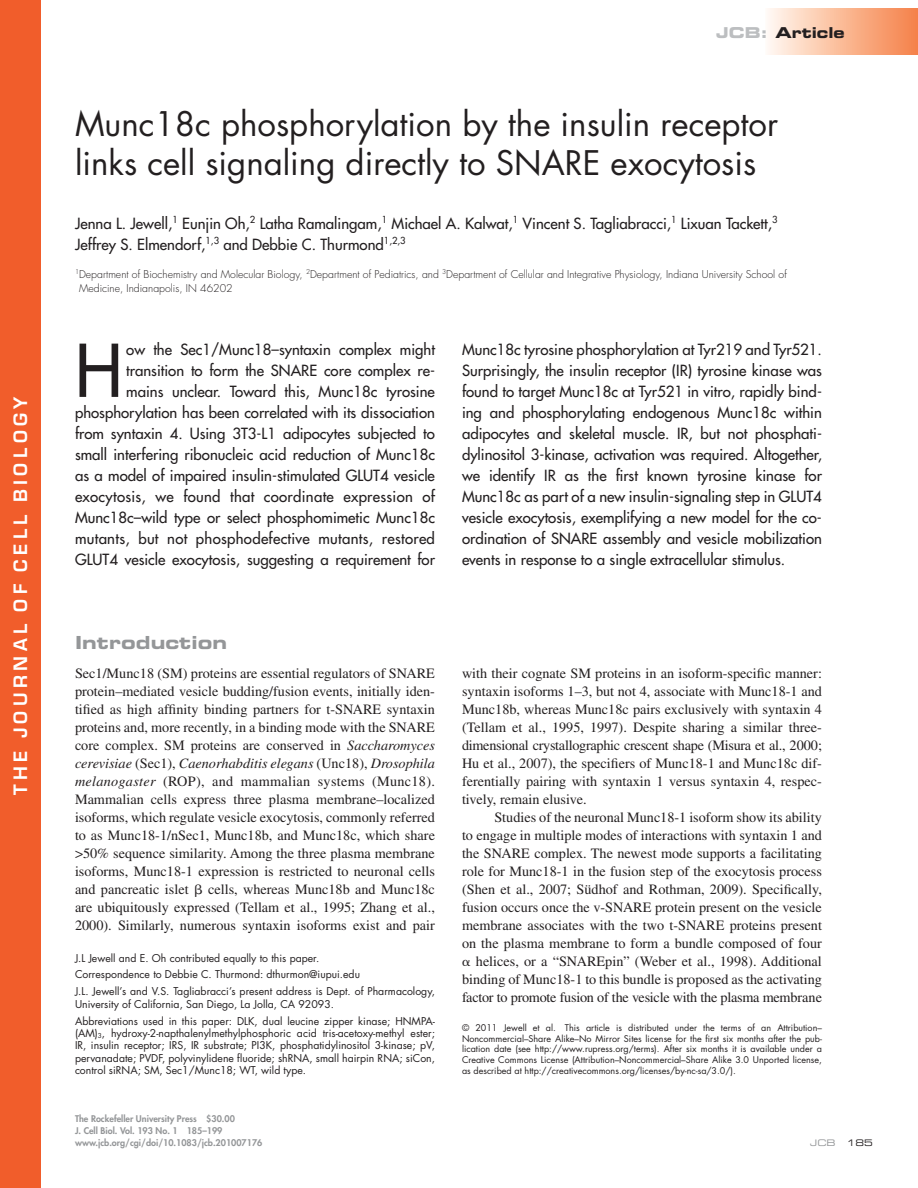
<style>
.page{position:relative;width:918px;height:1188px;background:#fff}
.page>*{position:absolute;margin:0;border:0;box-sizing:border-box;transform-origin:0 0}
.t1{font:500 70.65px "Futura Std";color:#231f20}
.t2{font:33px/38.2px "Futura Std";color:#231f20}
.t3{font:600 18px "Eurostile";letter-spacing:.25em;color:#fff}
.t4{font:18px "Eurostile LT Std Bold Ex 2";letter-spacing:.005em;color:#949698}
.t5{font:500 15px/21px "Futura Std";color:#231f20;text-align:right}
.t6{font:15px "Eurostile LT Std Bold Ex 2";color:#231f20}
.t7{font:14.25px/18px "Times LT Std";color:#231f20;text-align:justify}
.t8{font:10.5px/16.8px "Futura Std";color:#231f20}
.t9{font:300 10.5px/13.5px "Futura Std";color:#231f20}
.t10{font:9px/10.8px "Futura Std";color:#231f20;text-align:justify}
.t11{font:800 9px/12px "Futura Std";color:#949698}
.t12{font:9px "Eurostile LT Std Ex 2";color:#949698}
.t13{font:9px "Eurostile LT Std Ex 2";color:#231f20}
.s1{color:#bcbec0}
.s2{font-style:italic}
</style>
<div class="page">
<div style="left:763px;top:8px;width:155px;height:47px;background:linear-gradient(to right,#fffbf4,#f57f45)"></div>
<div style="left:0;top:0;width:40px;height:1188px;background:#f15d2b"></div>
<p class="t3" style="left:13px;top:795px;width:400px;rotate:-90deg">THE JOURNAL OF CELL BIOLOGY</p>
<p class="t6" style="left:716px;top:22px;width:130px"><span class="s1">JCB:</span> Article</p>
<h2 class="t2" style="left:75px;top:105px;width:705px">Munc18c phosphorylation by the insulin receptor links cell signaling directly to SNARE exocytosis</h2>
<p class="t5" style="left:75px;top:213px;width:704px;text-align:left">Jenna L. Jewell,<sup>1</sup> Eunjin Oh,<sup>2</sup> Latha Ramalingam,<sup>1</sup> Michael A. Kalwat,<sup>1</sup> Vincent S. Tagliabracci,<sup>1</sup> Lixuan Tackett,<sup>3<br></sup>Jeffrey S. Elmendorf,<sup>1,3</sup> and Debbie C. Thurmond<sup>1,2,3</sup></p>
<p class="t9" style="left:79px;top:268px;width:709px;text-indent:-4px"><sup>1</sup>Department of Biochemistry and Molecular Biology, <sup>2</sup>Department of Pediatrics, and <sup>3</sup>Department of Cellular and Integrative Physiology, Indiana University School of<br>Medicine, Indianapolis, IN 46202</p>
<p class="t5" style="left:75px;top:339px;width:362px">ow the Sec1/Munc18–syntaxin complex might transition to form the SNARE core complex re-<br>mains unclear. Toward this, Munc18c tyrosine phosphorylation has been correlated with its dissociation from syntaxin 4. Using 3T3-L1 adipocytes subjected to small interfering ribonucleic acid reduction of Munc18c as a model of impaired insulin-stimulated GLUT4 vesicle exocytosis, we found that coordinate expression of Munc18c–wild type or select phosphomimetic Munc18c mutants, but not phosphodefective mutants, restored GLUT4 vesicle exocytosis, suggesting a requirement for</p>
<p class="t5" style="left:462px;top:339px;width:362px;text-align:justify">Munc18c tyrosine phosphorylation at Tyr219 and Tyr521.<br>Surprisingly, the insulin receptor (IR) tyrosine kinase was found to target Munc18c at Tyr521 in vitro, rapidly bind&shy;ing and phosphorylating endogenous Munc18c within adipocytes and skeletal muscle. IR, but not phosphati&shy;dylinositol 3-kinase, activation was required. Altogether, we identify IR as the first known tyrosine kinase for Munc18c as part of a new insulin-signaling step in GLUT4 vesicle exocytosis, exemplifying a new model for the co&shy;ordination of SNARE assembly and vesicle mobilization events in response to a single extracellular stimulus.</p>
<h1 class="t1" style="left:75px;top:327px;width:49px">H</h1>
<p class="t4" style="left:75px;top:630px;width:154px">Introduction</p>
<p class="t7" style="left:75px;top:664px;width:362px">Sec1/Munc18 (SM) proteins are essential regulators of SNARE protein–mediated vesicle budding/fusion events, initially iden&shy;tified as high affinity binding partners for t-SNARE syntaxin proteins and, more recently, in a binding mode with the SNARE core complex. SM proteins are conserved in <span class="s2">Saccharomyces cerevisiae</span> (Sec1), <span class="s2">Caenorhabditis elegans</span> (Unc18), <span class="s2">Drosophila melanogaster</span> (ROP), and mammalian systems (Munc18).<br>Mammalian cells express three plasma membrane–localized isoforms, which regulate vesicle exocytosis, commonly referred to as Munc18-1/nSec1, Munc18b, and Munc18c, which share &gt;50% sequence similarity. Among the three plasma membrane isoforms, Munc18-1 expression is restricted to neuronal cells and pancreatic islet</p>
<p class="t7" style="left:75px;top:880px;width:361px;text-indent:133px">cells, whereas Munc18b and Munc18c are ubiquitously expressed (Tellam et al., 1995; Zhang et al., 2000). Similarly, numerous syntaxin isoforms exist and pair</p>
<p class="t8" style="left:75px;top:949px;width:361px">J.L Jewell and E. Oh contributed equally to this paper.<br>Correspondence to Debbie C. Thurmond: dthurmon@iupui.edu<br>J.L. Jewell’s and V.S. Tagliabracci’s present address is Dept. of Pharmacology,</p>
<p class="t8" style="left:75px;top:995px;width:361px">University of California, San Diego, La Jolla, CA 92093.<br>Abbreviations used in this paper: DLK, dual leucine zipper kinase; HNMPA-</p>
<p class="t8" style="left:75px;top:1027px;width:362px;line-height:12.3px;text-align:justify">(AM)<sub>3</sub>, hydroxy-2-napthalenylmethylphosphoric acid tris-acetoxy-methyl ester; IR, insulin receptor; IRS, IR substrate; PI3K, phosphatidylinositol 3-kinase; pV, pervanadate; PVDF, polyvinylidene fluoride; shRNA, small hairpin RNA; siCon, control siRNA; SM, Sec1/Munc18; WT, wild type.</p>
<p class="t11" style="left:75px;top:1112px;width:189px">The Rockefeller University Press $30.00<br>J. Cell Biol. Vol. 193 No. 1 185–199 www.jcb.org/cgi/doi/10.1083/jcb.201007176</p>
<p class="t7" style="left:462px;top:664px;width:362px">with their cognate SM proteins in an isoform-specific manner: syntaxin isoforms 1–3, but not 4, associate with Munc18-1 and Munc18b, whereas Munc18c pairs exclusively with syntaxin 4 (Tellam et al., 1995, 1997). Despite sharing a similar three&shy;dimensional crystallographic crescent shape (Misura et al., 2000; Hu et al., 2007), the specifiers of Munc18-1 and Munc18c dif&shy;ferentially pairing with syntaxin 1 versus syntaxin 4, respec&shy;tively, remain elusive.</p>
<p class="t7" style="left:462px;top:808px;width:362px;text-align:right">Studies of the neuronal Munc18-1 isoform show its ability<br>to engage in multiple modes of interactions with syntaxin 1 and the SNARE complex. The newest mode supports a facilitating role for Munc18-1 in the fusion step of the exocytosis process (Shen et al., 2007; Südhof and Rothman, 2009). Specifically, fusion occurs once the v-SNARE protein present on the vesicle membrane associates with the two t-SNARE proteins present on the plasma membrane to form a bundle composed of four helices, or a “SNAREpin” (Weber et al., 1998). Additional binding of Munc18-1 to this bundle is proposed as the activating factor to promote fusion of the vesicle with the plasma membrane</p>
<p class="t10" style="left:462px;top:1022px;width:362px">© 2011 Jewell et al. This article is distributed under the terms of an Attribution– Noncommercial–Share Alike–No Mirror Sites license for the first six months after the pub&shy;lication date (see http://www.rupress.org/terms). After six months it is available under a Creative Commons License (Attribution–Noncommercial–Share Alike 3.0 Unported license, as described at http://creativecommons.org/licenses/by-nc-sa/3.0/).</p>
<p class="t12" style="left:810px;top:1136px;width:27px">JCB</p>
<p class="t13" style="left:847px;top:1136px;width:28px">185</p>
</div>
